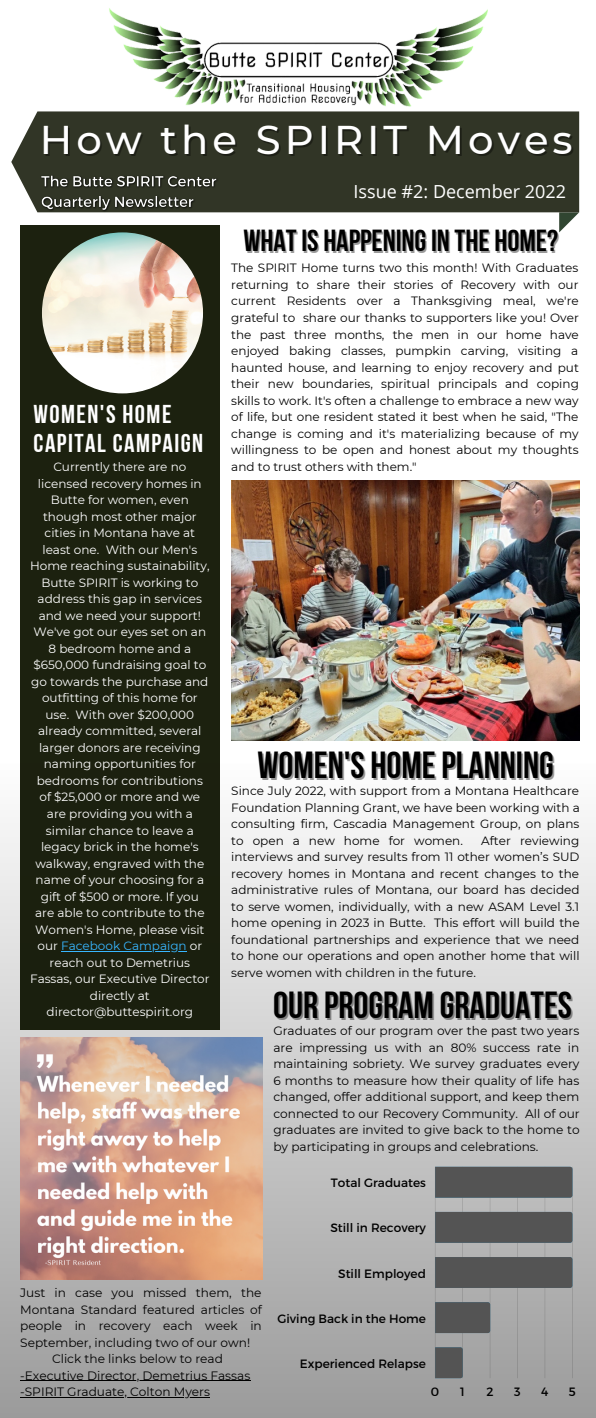
<style>
.page{position:relative;width:596px;height:1418px;background:#fff}
.page>*{position:absolute;margin:0;border:0;box-sizing:border-box;transform-origin:0 0}
.t1{font:500 40px "Montserrat";letter-spacing:.1em;color:#fff}
.t2{font:37.6px "Bebas Neue Cyrillic";color:#000}
.t3{font:30.4px "Bebas Neue Cyrillic";color:#000}
.t4{font:25.7px/29px "Bebas Neue Cyrillic";letter-spacing:.055em;color:#fff}
.t5{font:18px "Open Sans";color:#fff}
.t6{font:12.1px/16.5px "Montserrat";color:#000;text-align:justify}
.t7{font:12px/16.5px "Montserrat";color:#000;text-align:justify}
.t8{font:12px/16.5px "Montserrat";color:#fff;text-align:center}
.s1{color:#38b6ff}
</style>
<div class="page">
<img style="left:231px;top:480px;width:348px;height:260px">
<svg style="left:559px;top:212px;width:20px;height:20px"></svg>
<div style="left:11px;top:111px;width:568px;height:101px;background:#313526"></div>
<div style="left:0;top:763px;width:596px;height:654px;background:linear-gradient(to bottom,#fdfdfe,#9a9a9a)"></div>
<div style="left:20px;top:226px;width:199px;height:803px;background:#1c210f"></div>
<img style="left:42px;top:232px;width:161px;height:161px;border-radius:50%">
<img style="left:107px;top:8px;width:382px;height:108px">
<hr style="left:435px;top:1166px;width:1px;height:212px;background:#000">
<hr style="left:462px;top:1166px;width:1px;height:212px;background:#000">
<hr style="left:489px;top:1166px;width:1px;height:212px;background:#000">
<hr style="left:517px;top:1166px;width:1px;height:212px;background:#000">
<hr style="left:544px;top:1166px;width:1px;height:212px;background:#000">
<hr style="left:572px;top:1166px;width:1px;height:212px;background:#000">
<div style="left:435px;top:1166px;width:137px;height:31px;background:#545454"></div>
<div style="left:435px;top:1212px;width:137px;height:30px;background:#545454"></div>
<div style="left:435px;top:1257px;width:137px;height:30px;background:#545454"></div>
<div style="left:435px;top:1302px;width:55px;height:31px;background:#545454"></div>
<svg style="left:435px;top:1347px;width:27px;height:31px"></svg>
<img style="left:20px;top:1038px;width:242px;height:241px">
<img style="left:39px;top:168px;width:181px;height:45px">
<hr style="left:61px;top:951px;width:126px;height:1px;background:#38b6ff">
<hr style="left:20px;top:1380px;width:230px;height:1px;background:#000">
<hr style="left:20px;top:1396px;width:190px;height:1px;background:#000">
<h1 class="t1" style="left:40px;top:116px;width:534px">How the SPIRIT Moves</h1>
<h3 class="t5" style="left:353px;top:179px;width:214px">Issue #2: December 2022</h3>
<h3 class="t4" style="left:34px;top:402px;width:171px">WOMEN'S HOME<br>CAPITAL CAMPAIGN</h3>
<p class="t8" style="left:30px;top:458px;width:181px">Currently there are no licensed recovery homes in<br>Butte for women, even though most other major cities in Montana have at least one. With our Men's<br>Home reaching sustainability,<br>Butte SPIRIT is working to address this gap in services and we need your support!<br>We've got our eyes set on an<br>8 bedroom home and a $650,000 fundraising goal to go towards the purchase and outfitting of this home for use. With over $200,000 already committed, several larger donors are receiving naming opportunities for bedrooms for contributions of $25,000 or more and we are providing you with a similar chance to leave a legacy brick in the home's walkway, engraved with the name of your choosing for a gift of $500 or more. If you are able to contribute to the<br>Women's Home, please visit our <span class="s1">Facebook Campaign</span> or reach out to Demetrius<br>Fassas, our Executive Director directly at director@buttespirit.org</p>
<h3 class="t3" style="left:243px;top:228px;width:316px">WHATIS HAPPENINGIN THE HOME?</h3>
<p class="t7" style="left:231px;top:260px;width:349px">The SPIRIT Home turns two this month! With Graduates returning to share their stories of Recovery with our current Residents over a Thanksgiving meal, we're grateful to share our thanks to supporters like you! Over the past three months, the men in our home have enjoyed baking classes, pumpkin carving, visiting a haunted house, and learning to enjoy recovery and put their new boundaries, spiritual principals and coping skills to work. It's often a challenge to embrace a new way of life, but one resident stated it best when he said, "The change is coming and it's materializing because of my willingness to be open and honest about my thoughts and to trust others with them."</p>
<h2 class="t2" style="left:257px;top:749px;width:298px">WOMEN'S HOMEPLANNING</h2>
<p class="t7" style="left:231px;top:782px;width:350px">Since July 2022, with support from a Montana Healthcare Foundation Planning Grant, we have been working with a consulting firm, Cascadia Management Group, on plans to open a new home for women.</p>
<p class="t7" style="left:231px;top:832px;width:350px;text-indent:250px">After reviewing interviews and survey results from 11 other women’s SUD recovery homes in Montana and recent changes to the administrative rules of Montana, our board has decided to serve women, individually, with a new ASAM Level 3.1 home opening in 2023 in Butte. This effort will build the foundational partnerships and experience that we need to hone our operations and open another home that will serve women with children in the future.</p>
<h2 class="t2" style="left:273px;top:990px;width:300px">OUR PROGRAM GRADUATES</h2>
<p class="t6" style="left:273px;top:1022px;width:308px">Graduates of our program over the past two years are impressing us with an 80% success rate in maintaining sobriety. We survey graduates every 6 months to measure how their quality of life has changed, offer additional support, and keep them connected to our Recovery Community. All of our graduates are invited to give back to the home to by participating in groups and celebrations.</p>
<p class="t6" style="left:20px;top:1284px;width:243px">Just in case you missed them, the</p>
<p class="t6" style="left:20px;top:1301px;width:243px">Montana Standard featured articles of</p>
<p class="t6" style="left:20px;top:1317px;width:243px">people in recovery each week in</p>
<p class="t6" style="left:20px;top:1334px;width:231px">September, including two of our own!</p>
<p class="t6" style="left:52px;top:1350px;width:172px">Click the links below to read</p>
<p class="t6" style="left:20px;top:1367px;width:231px">-Executive Director, Demetrius Fassas</p>
<p class="t6" style="left:20px;top:1383px;width:191px">-SPIRIT Graduate, Colton Myers</p>
<p class="t6" style="left:331px;top:1174px;width:97px">Total Graduates</p>
<p class="t6" style="left:330px;top:1219px;width:97px">Still in Recovery</p>
<p class="t6" style="left:338px;top:1264px;width:89px">Still Employed</p>
<p class="t6" style="left:277px;top:1309px;width:150px">Giving Back in the Home</p>
<p class="t6" style="left:300px;top:1354px;width:128px">Experienced Relapse</p>
<p class="t6" style="left:431px;top:1383px;width:10px">0</p>
<p class="t6" style="left:460px;top:1383px;width:6px">1</p>
<p class="t6" style="left:486px;top:1383px;width:9px">2</p>
<p class="t6" style="left:514px;top:1383px;width:8px">3</p>
<p class="t6" style="left:541px;top:1383px;width:9px">4</p>
<p class="t6" style="left:568px;top:1383px;width:8px">5</p>
</div>
